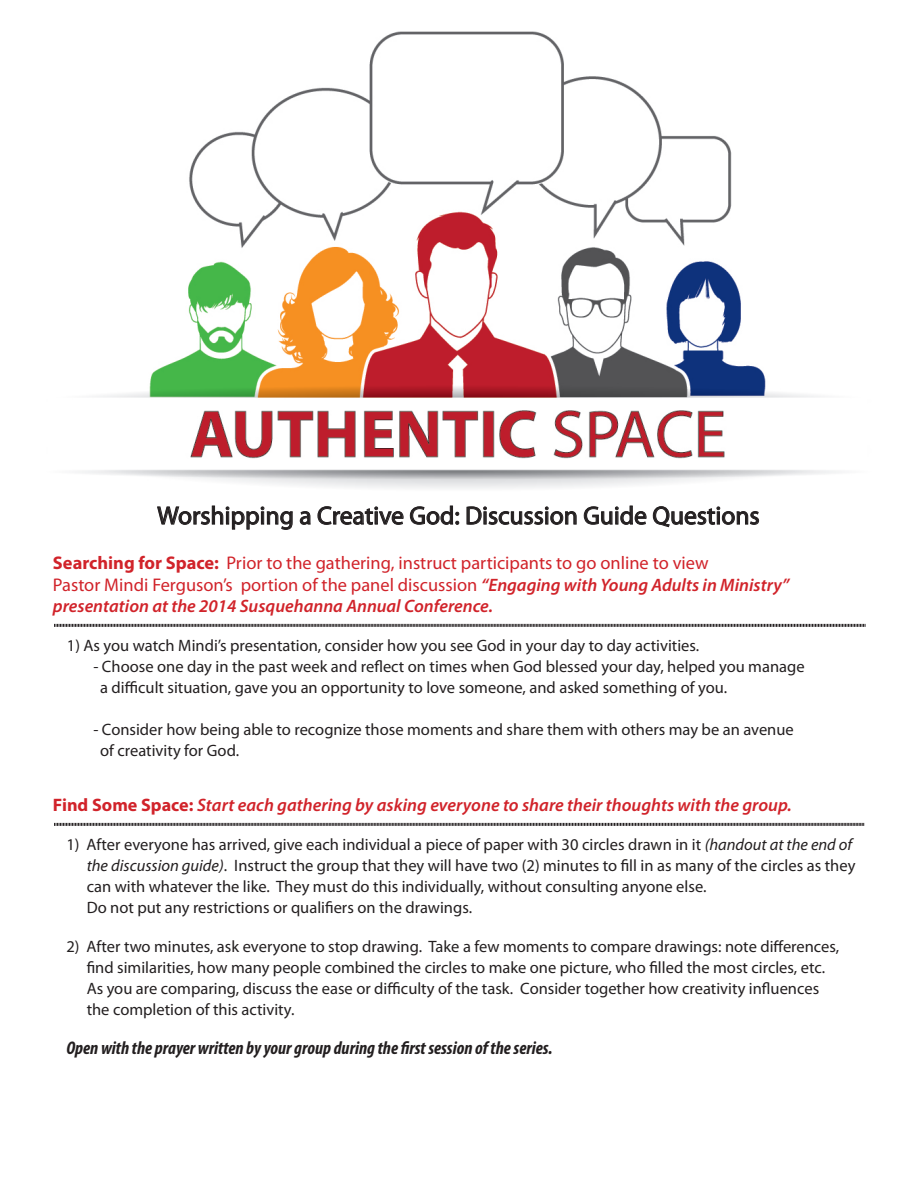
<style>
.page{position:relative;width:918px;height:1188px;background:#fff}
.page>*{position:absolute;margin:0;border:0;box-sizing:border-box;transform-origin:0 0}
.t1{font:25.5px "Myriad Pro";color:#231f20}
.t2{font:18.3px/22px "Myriad Pro";color:#d1232a}
.t3{font:italic 700 condensed 18.3px "Myriad Pro";color:#231f20}
.t4{font:italic 600 18.15px "Myriad Pro";color:#d1232a}
.t5{font:italic 600 18px "Myriad Pro";color:#d1232a}
.t6{font:16.5px "Myriad Pro";color:#231f20}
.s1{font-weight:700}
.s2{font-weight:600;font-style:italic;font-size:18px}
.s3{font-weight:700;font-style:normal}
.s4{font-style:italic}
</style>
<div class="page">
<img style="left:78px;top:32px;width:761px;height:457px">
<svg style="left:157px;top:505px;width:136px;height:25px"></svg>
<svg style="left:300px;top:511px;width:11px;height:14px"></svg>
<svg style="left:317px;top:506px;width:87px;height:19px"></svg>
<svg style="left:410px;top:505px;width:49px;height:20px"></svg>
<svg style="left:466px;top:506px;width:111px;height:19px"></svg>
<svg style="left:584px;top:505px;width:63px;height:20px"></svg>
<svg style="left:653px;top:506px;width:106px;height:22px"></svg>
<svg style="left:54px;top:623px;width:812px;height:4px;background:#908e8e"></svg>
<svg style="left:54px;top:822px;width:810px;height:4px"></svg>
<p class="t1" style="left:157px;top:500px;width:604px">Worshipping a Creative God: Discussion Guide Questions</p>
<p class="t2" style="left:53px;top:551px;width:738px"><span class="s1">Searching for Space:</span> Prior to the gathering, instruct participants to go online to view<br>Pastor Mindi Ferguson’s portion of the panel discussion <span class="s2">“Engaging with Young Adults in Ministry”</span></p>
<p class="t5" style="left:53px;top:595px;width:442px">presentation at the 2014 Susquehanna Annual Conference.</p>
<p class="t6" style="left:67px;top:636px;width:634px">1) As you watch Mindi’s presentation, consider how you see God in your day to day activities.</p>
<p class="t6" style="left:93px;top:657px;width:713px">- Choose one day in the past week and reflect on times when God blessed your day, helped you manage</p>
<p class="t6" style="left:100px;top:678px;width:628px">a difficult situation, gave you an opportunity to love someone, and asked something of you.</p>
<p class="t6" style="left:93px;top:720px;width:702px">- Consider how being able to recognize those moments and share them with others may be an avenue</p>
<p class="t6" style="left:100px;top:741px;width:141px">of creativity for God.</p>
<p class="t4" style="left:53px;top:793px;width:740px"><span class="s3">Find Some Space:</span> Start each gathering by asking everyone to share their thoughts with the group.</p>
<p class="t6" style="left:66px;top:834px;width:787px">1) After everyone has arrived, give each individual a piece of paper with 30 circles drawn in it <span class="s4">(handout at the end of</span></p>
<p class="t6" style="left:87px;top:855px;width:770px"><span class="s4">the discussion guide)</span>. Instruct the group that they will have two (2) minutes to fill in as many of the circles as they</p>
<p class="t6" style="left:87px;top:876px;width:621px">can with whatever the like. They must do this individually, without consulting anyone else.</p>
<p class="t6" style="left:87px;top:897px;width:387px">Do not put any restrictions or qualifiers on the drawings.</p>
<p class="t6" style="left:66px;top:936px;width:774px">2) After two minutes, ask everyone to stop drawing. Take a few moments to compare drawings: note differences,</p>
<p class="t6" style="left:87px;top:957px;width:740px">find similarities, how many people combined the circles to make one picture, who filled the most circles, etc.</p>
<p class="t6" style="left:87px;top:978px;width:734px">As you are comparing, discuss the ease or difficulty of the task. Consider together how creativity influences</p>
<p class="t6" style="left:87px;top:999px;width:209px">the completion of this activity.</p>
<p class="t3" style="left:66px;top:1037px;width:488px">Open with the prayer written by your group during the first session of the series.</p>
</div>
